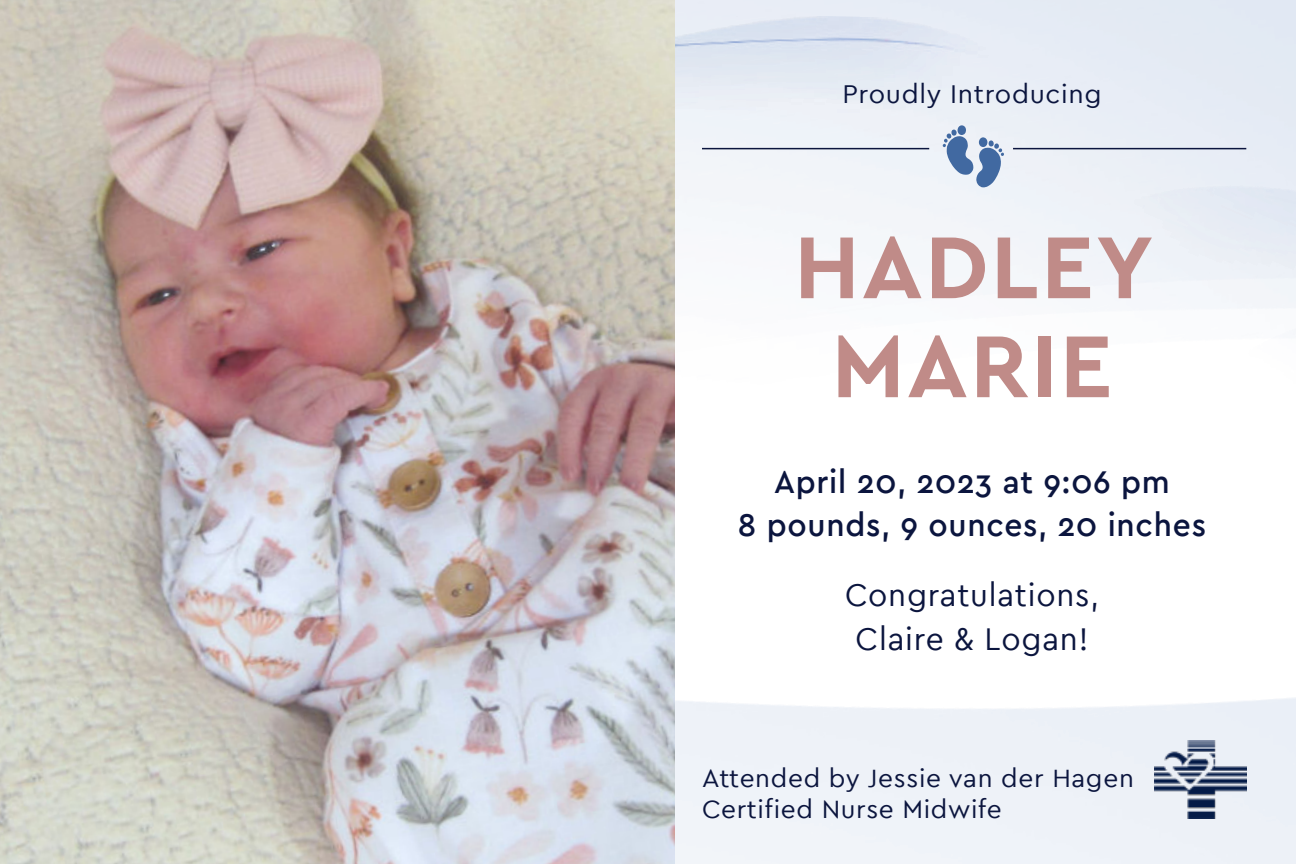
<style>
.page{position:relative;width:1296px;height:864px;background:#fff}
.page>*{position:absolute;margin:0;border:0;box-sizing:border-box;transform-origin:0 0}
.t1{font:700 91.8px/99px "Cera";letter-spacing:.025em;color:#c08b88;text-align:center}
.t2{font:500 33px/43.2px "Cera";letter-spacing:.025em;color:#0b153e;text-align:center;scale:.96 1}
.t3{font:33px/43.2px "Cera";letter-spacing:.025em;color:#0b153e;text-align:center;scale:.96 1}
.t4{font:27px "Cera";letter-spacing:.025em;color:#0b153e}
.t5{font:26.4px/31.5px "Cera";letter-spacing:.025em;color:#0b153e}
</style>
<div class="page">
<div style="left:675px;top:698px;width:621px;height:166px;background:#eef2f8"></div>
<img style="left:1155px;top:741px;width:92px;height:77px">
<img style="left:0;top:0;width:675px;height:864px">
<svg style="left:943px;top:125px;width:61px;height:62px;background:#a3b7d2"></svg>
<hr style="left:702px;top:148px;width:227px;height:1px;background:#0b153e">
<hr style="left:1013px;top:148px;width:233px;height:1px;background:#0b153e">
<p class="t4" style="left:842px;top:82px;width:261px">Proudly Introducing</p>
<h1 class="t1" style="left:794px;top:217px;width:361px">HADLEY<br>MARIE</h1>
<p class="t2" style="left:738px;top:462px;width:489px">April 20, 2023 at 9:06 pm<br>8 pounds, 9 ounces, 20 inches</p>
<p class="t3" style="left:845px;top:575px;width:266px">Congratulations,<br>Claire &amp; Logan!</p>
<p class="t5" style="left:702px;top:764px;width:433px">Attended by Jessie van der Hagen<br>Certified Nurse Midwife</p>
</div>
